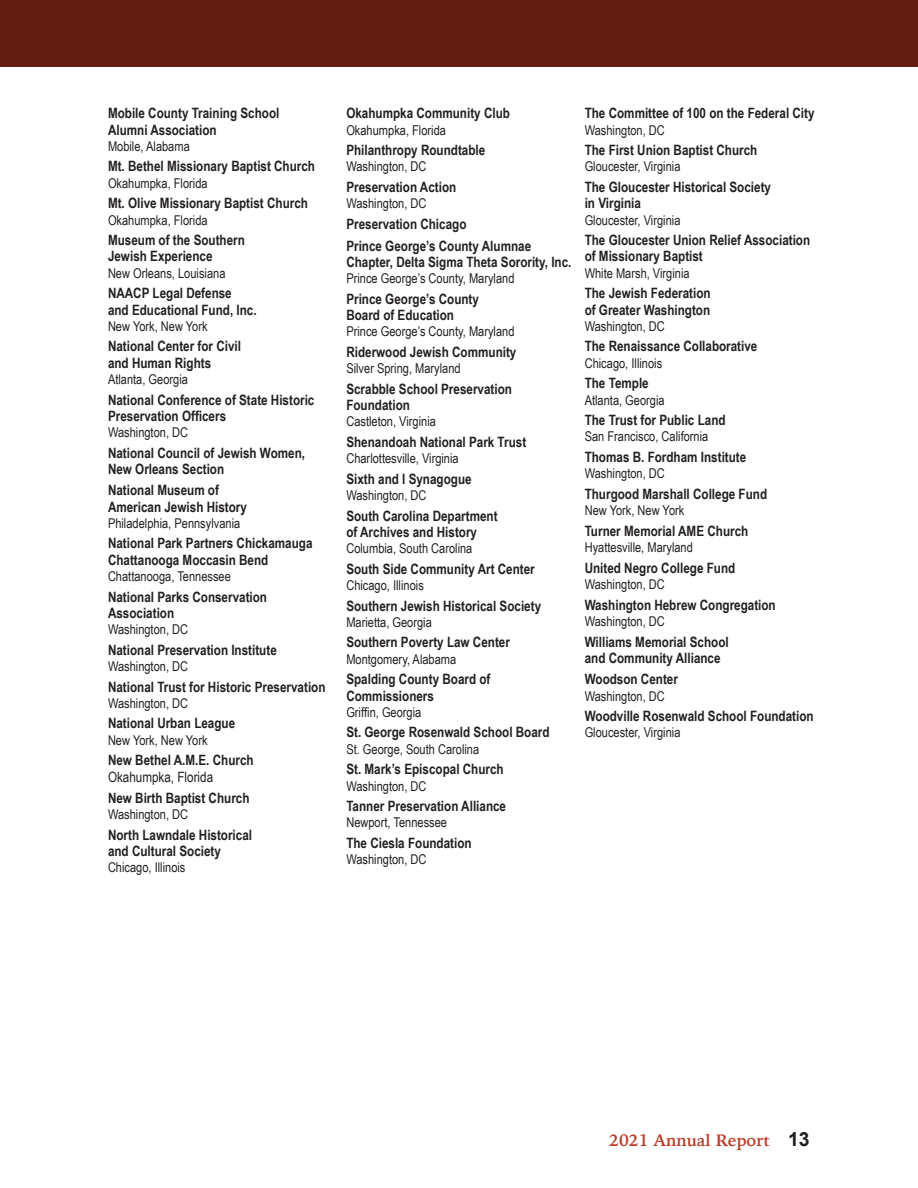
<style>
.page{position:relative;width:918px;height:1188px;background:#fff}
.page>*{position:absolute;margin:0;border:0;box-sizing:border-box;transform-origin:0 0}
.t1{font:700 16.5px "Iowan Old Style";color:#b93f2a}
.t2{font:700 14.25px/16.2px "Arial Narrow";color:#231f20}
.t3{font:14.25px "Arial Narrow";color:#231f20}
.t4{font:13.5px "Arial Narrow";color:#231f20}
.s1{font-family:"Arial";font-size:19.5px;color:#231f20}
</style>
<div class="page">
<hr style="left:0;top:0;width:1px;height:66px;background:#631d11">
<div style="left:1px;top:0;width:917px;height:66px;background:#631d11"></div>
<p class="t2" style="left:108px;top:105px;width:173px">Mobile County Training School</p>
<p class="t2" style="left:108px;top:121px;width:110px">Alumni Association</p>
<p class="t4" style="left:108px;top:136px;width:83px">Mobile, Alabama</p>
<p class="t2" style="left:108px;top:158px;width:209px">Mt. Bethel Missionary Baptist Church</p>
<p class="t4" style="left:108px;top:173px;width:101px">Okahumpka, Florida</p>
<p class="t2" style="left:108px;top:195px;width:201px">Mt. Olive Missionary Baptist Church</p>
<p class="t4" style="left:108px;top:210px;width:101px">Okahumpka, Florida</p>
<p class="t2" style="left:108px;top:231px;width:138px">Museum of the Southern</p>
<p class="t2" style="left:108px;top:248px;width:106px">Jewish Experience</p>
<p class="t4" style="left:108px;top:263px;width:119px">New Orleans, Louisiana</p>
<p class="t2" style="left:108px;top:285px;width:125px">NAACP Legal Defense</p>
<p class="t2" style="left:108px;top:301px;width:150px">and Educational Fund, Inc.</p>
<p class="t4" style="left:108px;top:316px;width:101px">New York, New York</p>
<p class="t2" style="left:108px;top:338px;width:135px">National Center for Civil</p>
<p class="t2" style="left:108px;top:354px;width:105px">and Human Rights</p>
<p class="t4" style="left:108px;top:369px;width:82px">Atlanta, Georgia</p>
<p class="t2" style="left:108px;top:391px;width:208px">National Conference of State Historic<br>Preservation Officers</p>
<p class="t4" style="left:108px;top:422px;width:82px">Washington, DC</p>
<p class="t2" style="left:108px;top:444px;width:199px">National Council of Jewish Women,</p>
<p class="t2" style="left:108px;top:460px;width:118px">New Orleans Section</p>
<p class="t2" style="left:108px;top:482px;width:113px">National Museum of</p>
<p class="t2" style="left:108px;top:498px;width:140px">American Jewish History</p>
<p class="t4" style="left:108px;top:513px;width:134px">Philadelphia, Pennsylvania</p>
<p class="t2" style="left:108px;top:535px;width:206px">National Park Partners Chickamauga<br>Chattanooga Moccasin Bend</p>
<p class="t4" style="left:108px;top:566px;width:124px">Chattanooga, Tennessee</p>
<p class="t2" style="left:108px;top:588px;width:161px">National Parks Conservation<br>Association</p>
<p class="t4" style="left:108px;top:619px;width:82px">Washington, DC</p>
<p class="t2" style="left:108px;top:641px;width:170px">National Preservation Institute</p>
<p class="t4" style="left:108px;top:656px;width:82px">Washington, DC</p>
<p class="t2" style="left:108px;top:678px;width:219px">National Trust for Historic Preservation</p>
<p class="t4" style="left:108px;top:693px;width:82px">Washington, DC</p>
<p class="t2" style="left:108px;top:715px;width:129px">National Urban League</p>
<p class="t4" style="left:108px;top:730px;width:101px">New York, New York</p>
<p class="t2" style="left:108px;top:752px;width:147px">New Bethel A.M.E. Church</p>
<p class="t3" style="left:108px;top:766px;width:107px">Okahumpka, Florida</p>
<p class="t2" style="left:108px;top:789px;width:143px">New Birth Baptist Church</p>
<p class="t4" style="left:108px;top:805px;width:82px">Washington, DC</p>
<p class="t2" style="left:108px;top:826px;width:146px">North Lawndale Historical</p>
<p class="t2" style="left:108px;top:842px;width:114px">and Cultural Society</p>
<p class="t4" style="left:108px;top:858px;width:79px">Chicago, Illinois</p>
<p class="t2" style="left:346px;top:105px;width:165px">Okahumpka Community Club</p>
<p class="t4" style="left:346px;top:120px;width:101px">Okahumpka, Florida</p>
<p class="t2" style="left:346px;top:141px;width:140px">Philanthropy Roundtable</p>
<p class="t4" style="left:346px;top:157px;width:82px">Washington, DC</p>
<p class="t2" style="left:346px;top:178px;width:111px">Preservation Action</p>
<p class="t4" style="left:346px;top:194px;width:82px">Washington, DC</p>
<p class="t2" style="left:346px;top:215px;width:122px">Preservation Chicago</p>
<p class="t2" style="left:346px;top:237px;width:227px">Prince George’s County Alumnae<br>Chapter, Delta Sigma Theta Sorority, Inc.</p>
<p class="t4" style="left:346px;top:268px;width:170px">Prince George’s County, Maryland</p>
<p class="t2" style="left:346px;top:290px;width:134px">Prince George’s County</p>
<p class="t2" style="left:346px;top:306px;width:109px">Board of Education</p>
<p class="t4" style="left:346px;top:321px;width:170px">Prince George’s County, Maryland</p>
<p class="t2" style="left:346px;top:343px;width:172px">Riderwood Jewish Community</p>
<p class="t4" style="left:346px;top:358px;width:116px">Silver Spring, Maryland</p>
<p class="t2" style="left:346px;top:380px;width:167px">Scrabble School Preservation<br>Foundation</p>
<p class="t4" style="left:346px;top:411px;width:91px">Castleton, Virginia</p>
<p class="t2" style="left:346px;top:433px;width:181px">Shenandoah National Park Trust</p>
<p class="t4" style="left:346px;top:448px;width:114px">Charlottesville, Virginia</p>
<p class="t2" style="left:346px;top:470px;width:127px">Sixth and I Synagogue</p>
<p class="t4" style="left:346px;top:485px;width:82px">Washington, DC</p>
<p class="t2" style="left:346px;top:507px;width:153px">South Carolina Department</p>
<p class="t2" style="left:346px;top:523px;width:132px">of Archives and History</p>
<p class="t4" style="left:346px;top:538px;width:128px">Columbia, South Carolina</p>
<p class="t2" style="left:346px;top:560px;width:190px">South Side Community Art Center</p>
<p class="t4" style="left:346px;top:575px;width:79px">Chicago, Illinois</p>
<p class="t2" style="left:346px;top:597px;width:196px">Southern Jewish Historical Society</p>
<p class="t4" style="left:346px;top:612px;width:87px">Marietta, Georgia</p>
<p class="t2" style="left:346px;top:634px;width:165px">Southern Poverty Law Center</p>
<p class="t4" style="left:346px;top:649px;width:111px">Montgomery, Alabama</p>
<p class="t2" style="left:346px;top:671px;width:146px">Spalding County Board of<br>Commissioners</p>
<p class="t4" style="left:346px;top:702px;width:77px">Griffin, Georgia</p>
<p class="t2" style="left:346px;top:724px;width:205px">St. George Rosenwald School Board</p>
<p class="t4" style="left:346px;top:739px;width:134px">St. George, South Carolina</p>
<p class="t2" style="left:346px;top:761px;width:159px">St. Mark’s Episcopal Church</p>
<p class="t4" style="left:346px;top:776px;width:82px">Washington, DC</p>
<p class="t2" style="left:346px;top:797px;width:161px">Tanner Preservation Alliance</p>
<p class="t4" style="left:346px;top:813px;width:102px">Newport, Tennessee</p>
<p class="t2" style="left:346px;top:834px;width:127px">The Ciesla Foundation</p>
<p class="t4" style="left:346px;top:850px;width:82px">Washington, DC</p>
<p class="t2" style="left:585px;top:105px;width:231px">The Committee of 100 on the Federal City</p>
<p class="t4" style="left:585px;top:120px;width:82px">Washington, DC</p>
<p class="t2" style="left:585px;top:141px;width:174px">The First Union Baptist Church</p>
<p class="t4" style="left:585px;top:157px;width:97px">Gloucester, Virginia</p>
<p class="t2" style="left:585px;top:178px;width:188px">The Gloucester Historical Society</p>
<p class="t2" style="left:585px;top:195px;width:58px">in Virginia</p>
<p class="t4" style="left:585px;top:210px;width:97px">Gloucester, Virginia</p>
<p class="t2" style="left:585px;top:231px;width:227px">The Gloucester Union Relief Association</p>
<p class="t2" style="left:585px;top:248px;width:120px">of Missionary Baptist</p>
<p class="t4" style="left:585px;top:263px;width:107px">White Marsh, Virginia</p>
<p class="t2" style="left:585px;top:285px;width:127px">The Jewish Federation</p>
<p class="t2" style="left:585px;top:301px;width:127px">of Greater Washington</p>
<p class="t4" style="left:585px;top:316px;width:82px">Washington, DC</p>
<p class="t2" style="left:585px;top:338px;width:174px">The Renaissance Collaborative</p>
<p class="t4" style="left:585px;top:353px;width:79px">Chicago, Illinois</p>
<p class="t2" style="left:585px;top:375px;width:66px">The Temple</p>
<p class="t4" style="left:585px;top:390px;width:82px">Atlanta, Georgia</p>
<p class="t2" style="left:585px;top:411px;width:142px">The Trust for Public Land</p>
<p class="t4" style="left:585px;top:427px;width:125px">San Francisco, California</p>
<p class="t2" style="left:585px;top:448px;width:163px">Thomas B. Fordham Institute</p>
<p class="t4" style="left:585px;top:464px;width:82px">Washington, DC</p>
<p class="t2" style="left:585px;top:485px;width:184px">Thurgood Marshall College Fund</p>
<p class="t4" style="left:585px;top:501px;width:101px">New York, New York</p>
<p class="t2" style="left:585px;top:522px;width:165px">Turner Memorial AME Church</p>
<p class="t4" style="left:585px;top:538px;width:110px">Hyattesville, Maryland</p>
<p class="t2" style="left:585px;top:559px;width:152px">United Negro College Fund</p>
<p class="t4" style="left:585px;top:574px;width:82px">Washington, DC</p>
<p class="t2" style="left:585px;top:596px;width:193px">Washington Hebrew Congregation</p>
<p class="t4" style="left:585px;top:611px;width:82px">Washington, DC</p>
<p class="t2" style="left:585px;top:633px;width:146px">Williams Memorial School</p>
<p class="t2" style="left:585px;top:649px;width:137px">and Community Alliance</p>
<p class="t2" style="left:585px;top:671px;width:95px">Woodson Center</p>
<p class="t4" style="left:585px;top:686px;width:82px">Washington, DC</p>
<p class="t2" style="left:585px;top:707px;width:230px">Woodville Rosenwald School Foundation</p>
<p class="t4" style="left:585px;top:723px;width:97px">Gloucester, Virginia</p>
<p class="t1" style="left:609px;top:1125px;width:202px">2021 Annual Report <span class="s1">13</span></p>
</div>
